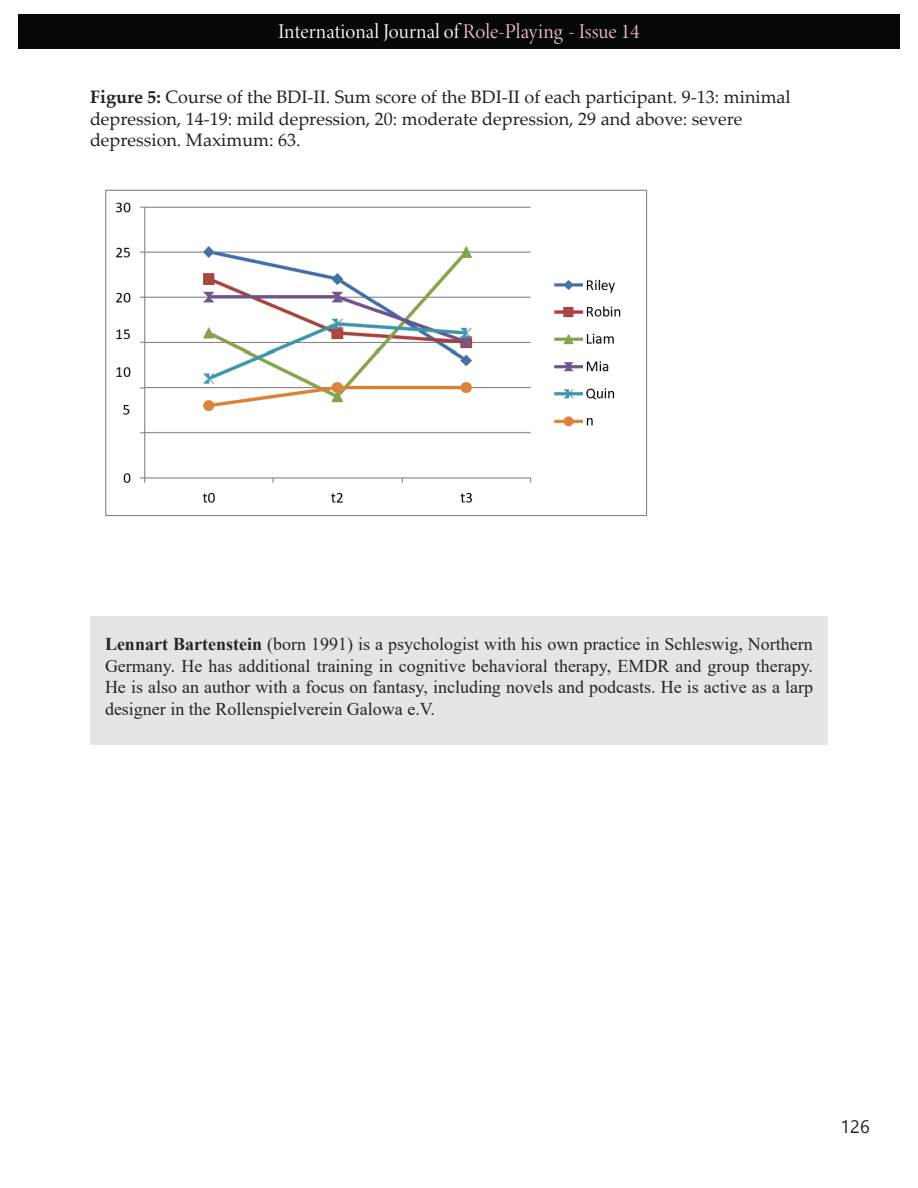
<style>
.page{position:relative;width:918px;height:1188px;background:#fff}
.page>*{position:absolute;margin:0;border:0;box-sizing:border-box;transform-origin:0 0}
.t1{font:21px "Minion Variable Concept";color:#fff}
.t2{font:18px/21.6px "Times New Roman";color:#252525;text-align:justify}
.t3{font:18px/21.6px "Palatino Linotype";color:#231f20}
.t4{font:18px "Gadugi";color:#231f20}
.s1{color:#eac1db}
.s2{font-weight:700}
</style>
<div class="page">
<div style="left:18px;top:14px;width:882px;height:27px;background:#050605"></div>
<div style="left:18px;top:23px;width:882px;height:26px;background:#050806"></div>
<img style="left:105px;top:189px;width:543px;height:328px">
<div style="left:90px;top:616px;width:738px;height:129px;background:#e4e5e7"></div>
<p class="t1" style="left:278px;top:16px;width:363px">International Journal of <span class="s1">Role-Playing - Issue 14</span></p>
<p class="t3" style="left:90px;top:86px;width:702px"><span class="s2">Figure 5:</span> Course of the BDI-II. Sum score of the BDI-II of each participant. 9-13: minimal depression, 14-19: mild depression, 20: moderate depression, 29 and above: severe depression. Maximum: 63.</p>
<p class="t2" style="left:105px;top:633px;width:710px"><span class="s2">Lennart Bartenstein</span> (born 1991) is a psychologist with his own practice in Schleswig, Northern Germany. He has additional training in cognitive behavioral therapy, EMDR and group therapy.<br>He is also an author with a focus on fantasy, including novels and podcasts. He is active as a larp designer in the Rollenspielverein Galowa e.V.</p>
<p class="t4" style="left:841px;top:1115px;width:31px">126</p>
</div>
